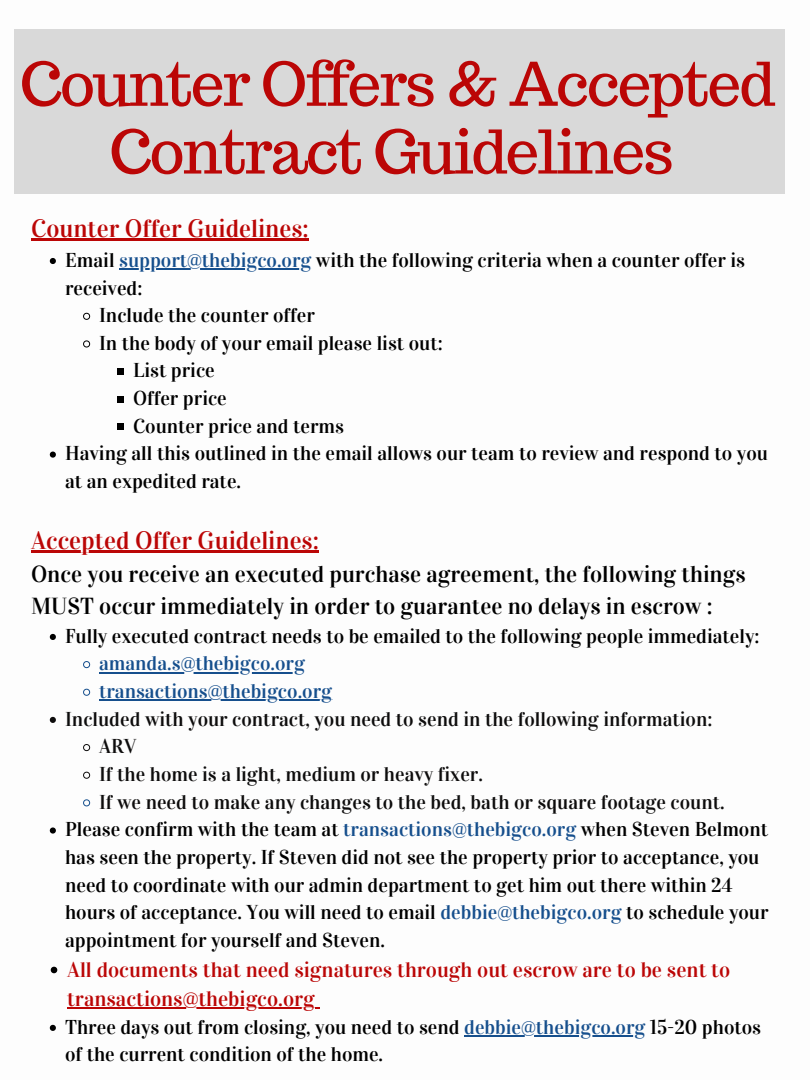
<style>
.page{position:relative;width:810px;height:1080px;background:#fff}
.page>*{position:absolute;margin:0;border:0;box-sizing:border-box;transform-origin:0 0}
.t1{font:60px/67.8px "Trocchi";letter-spacing:-.03em;color:#bb0606;text-align:center}
.t2{font:25px "Vidaloka";color:#bb0606}
.t3{font:23.12px/32.4px "Vidaloka";color:#000}
.t4{font:21.25px/29.5px "Vidaloka";color:#bb0606}
.t5{font:20px/27.6px "Vidaloka";color:#000}
.t6{font:20px "Vidaloka";color:#0e0d0d}
.t7{font:20px "Vidaloka";color:#164f8d}
.s1{color:#164f8d}
</style>
<div class="page">
<div style="left:14px;top:29px;width:770px;height:165px;background:#d9d9d9"></div>
<svg style="left:50px;top:258px;width:6px;height:6px"></svg>
<hr style="left:119px;top:268px;width:192px;height:2px;background:#164f8d">
<svg style="left:83px;top:313px;width:7px;height:7px"></svg>
<svg style="left:83px;top:340px;width:7px;height:8px"></svg>
<svg style="left:118px;top:369px;width:6px;height:6px"></svg>
<svg style="left:118px;top:396px;width:6px;height:6px"></svg>
<svg style="left:118px;top:424px;width:6px;height:6px"></svg>
<svg style="left:50px;top:452px;width:6px;height:6px"></svg>
<svg style="left:50px;top:634px;width:6px;height:6px"></svg>
<svg style="left:83px;top:661px;width:7px;height:7px"></svg>
<hr style="left:99px;top:672px;width:206px;height:2px;background:#164f8d">
<svg style="left:83px;top:689px;width:7px;height:7px"></svg>
<hr style="left:99px;top:700px;width:233px;height:1px;background:#164f8d">
<svg style="left:50px;top:717px;width:6px;height:6px"></svg>
<svg style="left:83px;top:744px;width:7px;height:7px"></svg>
<svg style="left:83px;top:772px;width:7px;height:7px"></svg>
<svg style="left:83px;top:799px;width:7px;height:7px"></svg>
<svg style="left:50px;top:827px;width:6px;height:7px"></svg>
<svg style="left:51px;top:967px;width:6px;height:6px"></svg>
<hr style="left:67px;top:1007px;width:248px;height:2px;background:#bb0606">
<svg style="left:50px;top:1025px;width:6px;height:6px"></svg>
<hr style="left:464px;top:1035px;width:181px;height:2px;background:#164f8d">
<hr style="left:31px;top:239px;width:278px;height:2px;background:#bb0606">
<hr style="left:31px;top:550px;width:288px;height:2px;background:#bb0606">
<p class="t1" style="left:20px;top:50px;width:757px">Counter Offers &amp; Accepted<br>Contract Guidelines</p>
<p class="t2" style="left:31px;top:214px;width:279px">Counter Offer Guidelines:</p>
<p class="t5" style="left:65px;top:246px;width:681px">Email <span class="s1">support@thebigco.org</span> with the following criteria when a counter offer is received:</p>
<p class="t5" style="left:99px;top:302px;width:217px">Include the counter offer</p>
<p class="t5" style="left:99px;top:329px;width:345px">In the body of your email please list out:</p>
<p class="t5" style="left:133px;top:357px;width:83px">List price</p>
<p class="t5" style="left:133px;top:385px;width:95px">Offer price</p>
<p class="t5" style="left:133px;top:412px;width:212px">Counter price and terms</p>
<p class="t5" style="left:65px;top:440px;width:704px">Having all this outlined in the email allows our team to review and respond to you at an expedited rate.</p>
<p class="t2" style="left:31px;top:525px;width:289px">Accepted Offer Guidelines:</p>
<p class="t3" style="left:31px;top:558px;width:716px">Once you receive an executed purchase agreement, the following things<br>MUST occur immediately in order to guarantee no delays in escrow :</p>
<p class="t5" style="left:65px;top:622px;width:696px">Fully executed contract needs to be emailed to the following people immediately:</p>
<p class="t7" style="left:99px;top:652px;width:207px">amanda.s@thebigco.org</p>
<p class="t7" style="left:99px;top:679px;width:235px">transactions@thebigco.org</p>
<p class="t6" style="left:65px;top:707px;width:649px">Included with your contract, you need to send in the following information:</p>
<p class="t6" style="left:99px;top:735px;width:39px">ARV</p>
<p class="t6" style="left:99px;top:762px;width:385px">If the home is a light, medium or heavy fixer.</p>
<p class="t6" style="left:99px;top:790px;width:627px">If we need to make any changes to the bed, bath or square footage count.</p>
<p class="t5" style="left:65px;top:816px;width:705px">Please confirm with the team at <span class="s1">transactions@thebigco.org</span> when Steven Belmont has seen the property. If Steven did not see the property prior to acceptance, you need to coordinate with our admin department to get him out there within 24 hours of acceptance. You will need to email <span class="s1">debbie@thebigco.org</span> to schedule your appointment for yourself and Steven.</p>
<p class="t4" style="left:67px;top:955px;width:665px">All documents that need signatures through out escrow are to be sent to transactions@thebigco.org</p>
<p class="t5" style="left:65px;top:1013px;width:698px">Three days out from closing, you need to send <span class="s1">debbie@thebigco.org</span> 15-20 photos of the current condition of the home.</p>
</div>
